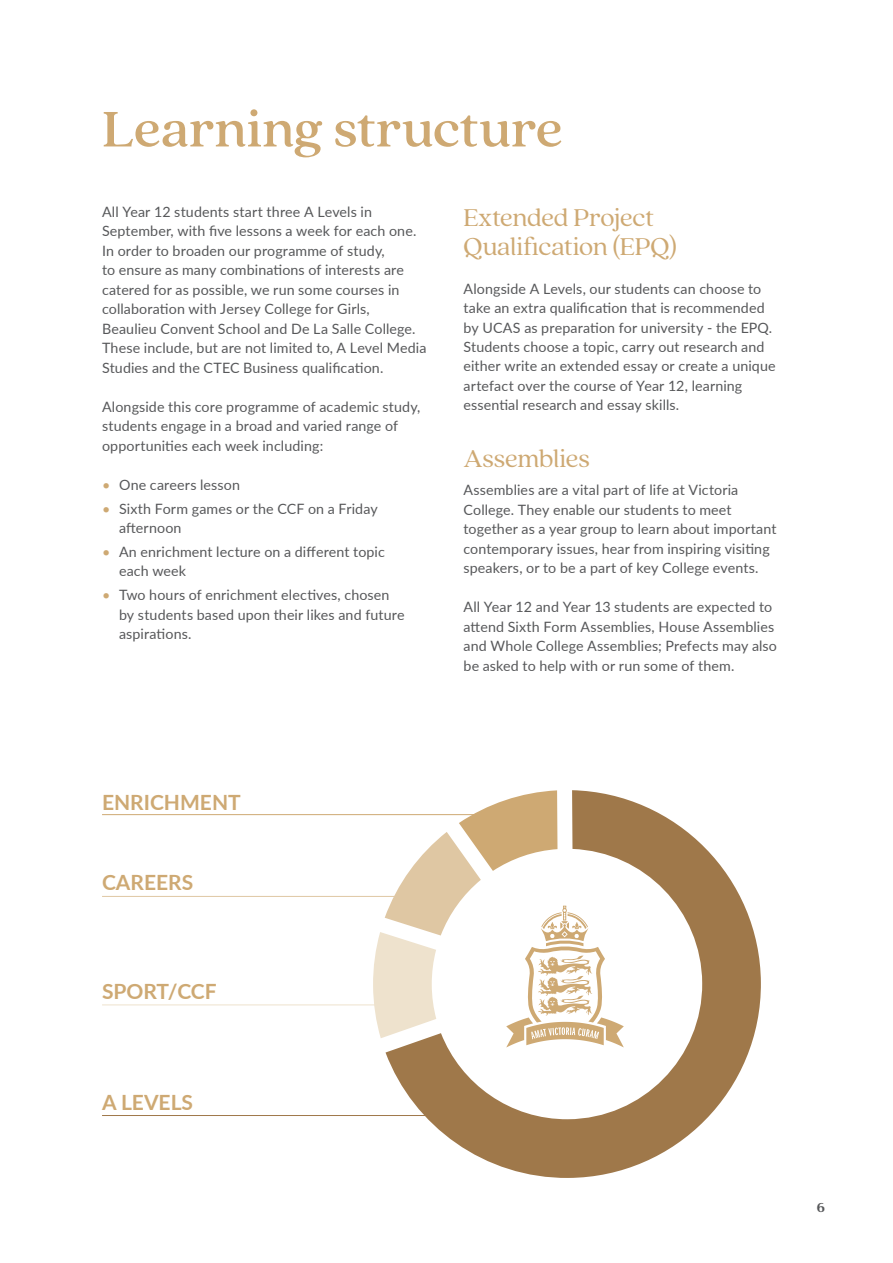
<style>
.page{position:relative;width:893px;height:1263px;background:#fff}
.page>*{position:absolute;margin:0;border:0;box-sizing:border-box;transform-origin:0 0}
.t1{font:500 55.5px "Quincy CF";letter-spacing:-.005em;color:#cea973}
.t2{font:27px/28.5px "Quincy CF";letter-spacing:-.01em;color:#cea973}
.t3{font:700 21px "Lato";color:#cea973}
.t4{font:14.25px/19.5px "Lato";letter-spacing:.01em;color:#57585a}
.t5{font:900 14.25px "Quincy CF";color:#57585a}
.s1{color:#cea973}
</style>
<div class="page">
<hr style="left:102px;top:1115px;width:367px;height:1px;background:#9f784a">
<hr style="left:102px;top:814px;width:398px;height:1px;background:#cea973">
<hr style="left:102px;top:896px;width:300px;height:1px;background:#dfc7a3">
<hr style="left:102px;top:1004px;width:315px;height:1px;background:#eee2cd">
<svg style="left:385px;top:798px;width:376px;height:380px"></svg>
<svg style="left:373px;top:790px;width:251px;height:257px"></svg>
<h1 class="t1" style="left:102px;top:90px;width:463px">Learning structure</h1>
<p class="t4" style="left:102px;top:201px;width:326px">All Year 12 students start three A Levels in September, with five lessons a week for each one.<br>In order to broaden our programme of study,<br>to ensure as many combinations of interests are catered for as possible, we run some courses in collaboration with Jersey College for Girls, Beaulieu Convent School and De La Salle College.<br>These include, but are not limited to, A Level Media Studies and the CTEC Business qualification.</p>
<p class="t4" style="left:102px;top:396px;width:320px">Alongside this core programme of academic study, students engage in a broad and varied range of opportunities each week including:</p>
<p class="t4" style="left:102px;top:474px;width:139px"><span class="s1">•</span> One careers lesson</p>
<p class="t4" style="left:119px;top:498px;width:260px;text-indent:-17px"><span class="s1">•</span> Sixth Form games or the CCF on a Friday afternoon</p>
<p class="t4" style="left:119px;top:541px;width:267px;text-indent:-17px"><span class="s1">•</span> An enrichment lecture on a different topic each week</p>
<p class="t4" style="left:119px;top:585px;width:287px;text-indent:-17px"><span class="s1">•</span> Two hours of enrichment electives, chosen by students based upon their likes and future aspirations.</p>
<h2 class="t2" style="left:463px;top:202px;width:215px">Extended Project<br>Qualification (EPQ)</h2>
<p class="t4" style="left:463px;top:278px;width:314px">Alongside A Levels, our students can choose to take an extra qualification that is recommended by UCAS as preparation for university - the EPQ.<br>Students choose a topic, carry out research and either write an extended essay or create a unique artefact over the course of Year 12, learning essential research and essay skills.</p>
<h2 class="t2" style="left:463px;top:443px;width:128px">Assemblies</h2>
<p class="t4" style="left:463px;top:479px;width:314px">Assemblies are a vital part of life at Victoria College. They enable our students to meet together as a year group to learn about important contemporary issues, hear from inspiring visiting speakers, or to be a part of key College events.</p>
<p class="t4" style="left:463px;top:596px;width:315px">All Year 12 and Year 13 students are expected to attend Sixth Form Assemblies, House Assemblies and Whole College Assemblies; Prefects may also be asked to help with or run some of them.</p>
<h3 class="t3" style="left:102px;top:787px;width:140px">ENRICHMENT</h3>
<h3 class="t3" style="left:102px;top:867px;width:93px">CAREERS</h3>
<h3 class="t3" style="left:102px;top:976px;width:116px">SPORT/CCF</h3>
<h3 class="t3" style="left:102px;top:1087px;width:93px">A LEVELS</h3>
<p class="t5" style="left:817px;top:1197px;width:10px">6</p>
</div>
